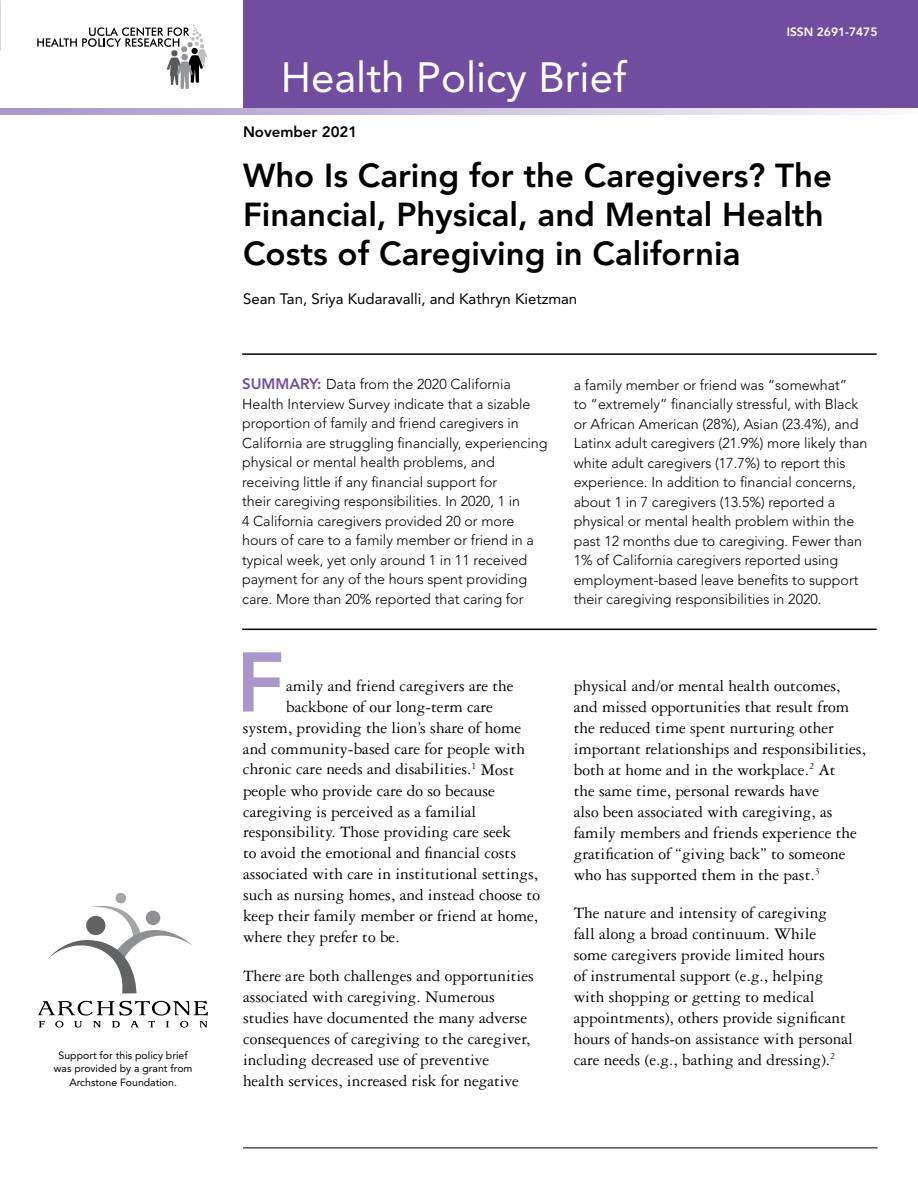
<style>
.page{position:relative;width:918px;height:1188px;background:#fff}
.page>*{position:absolute;margin:0;border:0;box-sizing:border-box;transform-origin:0 0}
.Intro_Paragraph_2{font:800 83.55px "Avenir";color:#aa96c8}
.Masthead_Title{font:42px "Avenir";color:#fff}
.Main_Title{font:800 33px/39px "Avenir";color:#000}
.Text_2{font:17.25px/21px "Garamond Three";color:#000}
.Intro_Paragraph_2-2{font:17.25px "Garamond Three";color:#000}
.Author_Names{font:15px "Avenir";color:#000}
.Publication_Date{font:800 15px "Avenir";color:#000}
.Summary_Text{font:300 14.25px/19.5px "Avenir";color:#000}
.t1{font:800 12px "Avenir";color:#fff}
.t2{font:10.5px/13.5px "Avenir";color:#000;text-align:center}
.s1{color:#704d9f}
.s2{color:#fff}
.s3{font-weight:800;font-size:15px;color:#704d9f}
</style>
<div class="page">
<div style="left:243px;top:0;width:675px;height:108px;background:#704d9f"></div>
<svg style="left:0;top:108px;width:881px;height:7px;background:#cdc2e0"></svg>
<svg style="left:37px;top:24px;width:170px;height:65px"></svg>
<hr style="left:243px;top:1148px;width:635px;height:1px;background:#000">
<hr style="left:242px;top:353px;width:635px;height:2px;background:#000">
<hr style="left:242px;top:629px;width:635px;height:1px;background:#000">
<svg style="left:48px;top:900px;width:144px;height:93px"></svg>
<div style="left:86px;top:916px;width:19px;height:19px;background:#626365;border-radius:50%"></div>
<div style="left:116px;top:893px;width:10px;height:10px;background:#a4a6a9;border-radius:50%"></div>
<div style="left:146px;top:911px;width:14px;height:14px;background:#8e9092;border-radius:50%"></div>
<svg style="left:38px;top:1001px;width:170px;height:27px"></svg>
<p class="t2" style="left:54px;top:1049px;width:140px">Support for this policy brief was provided by a grant from<br>Archstone Foundation.</p>
<p class="t1" style="left:787px;top:25px;width:92px">ISSN 2691-7475</p>
<p class="Masthead_Title" style="left:281px;top:54px;width:359px">Health Policy Brief<span class="s1">:</span></p>
<h2 class="Publication_Date" style="left:243px;top:123px;width:120px">November 2021<span class="s2">:</span></h2>
<h1 class="Main_Title" style="left:243px;top:156px;width:591px">Who Is Caring for the Caregivers? The<br>Financial, Physical, and Mental Health<br>Costs of Caregiving in California<span class="s2">:</span></h1>
<h2 class="Author_Names" style="left:243px;top:290px;width:340px">Sean Tan, Sriya Kudaravalli, and Kathryn Kietzman<span class="s2">:</span></h2>
<p class="Summary_Text" style="left:242px;top:375px;width:307px"><span class="s3">SUMMARY:</span> Data from the 2020 California Health Interview Survey indicate that a sizable proportion of family and friend caregivers in California are struggling financially, experiencing physical or mental health problems, and receiving little if any financial support for<br>their caregiving responsibilities. In 2020, 1 in<br>4 California caregivers provided 20 or more hours of care to a family member or friend in a typical week, yet only around 1 in 11 received payment for any of the hours spent providing care. More than 20% reported that caring for</p>
<p class="Summary_Text" style="left:574px;top:375px;width:295px">a family member or friend was “somewhat”<br>to “extremely” financially stressful, with Black or African American (28%), Asian (23.4%), and Latinx adult caregivers (21.9%) more likely than white adult caregivers (17.7%) to report this experience. In addition to financial concerns, about 1 in 7 caregivers (13.5%) reported a physical or mental health problem within the past 12 months due to caregiving. Fewer than 1% of California caregivers reported using employment-based leave benefits to support their caregiving responsibilities in 2020.<span class="s2">:</span></p>
<p class="Intro_Paragraph_2" style="left:236px;top:633px;width:50px">F</p>
<p class="Intro_Paragraph_2-2" style="left:286px;top:676px;width:229px">amily and friend caregivers are the</p>
<p class="Intro_Paragraph_2-2" style="left:286px;top:697px;width:208px">backbone of our long-term care</p>
<p class="Intro_Paragraph_2-2" style="left:243px;top:718px;width:280px">system, providing the lion’s share of home</p>
<p class="Intro_Paragraph_2-2" style="left:243px;top:739px;width:284px">and community-based care for people with</p>
<p class="Intro_Paragraph_2-2" style="left:243px;top:760px;width:273px">chronic care needs and disabilities.<sup>1</sup> Most</p>
<p class="Intro_Paragraph_2-2" style="left:243px;top:781px;width:254px">people who provide care do so because</p>
<p class="Intro_Paragraph_2-2" style="left:243px;top:802px;width:235px">caregiving is perceived as a familial</p>
<p class="Intro_Paragraph_2-2" style="left:243px;top:823px;width:270px">responsibility. Those providing care seek</p>
<p class="Intro_Paragraph_2-2" style="left:243px;top:844px;width:275px">to avoid the emotional and financial costs</p>
<p class="Intro_Paragraph_2-2" style="left:243px;top:865px;width:297px">associated with care in institutional settings,</p>
<p class="Intro_Paragraph_2-2" style="left:243px;top:886px;width:299px">such as nursing homes, and instead choose to</p>
<p class="Intro_Paragraph_2-2" style="left:243px;top:907px;width:297px">keep their family member or friend at home,</p>
<p class="Intro_Paragraph_2-2" style="left:243px;top:928px;width:158px">where they prefer to be.</p>
<p class="Text_2" style="left:243px;top:965px;width:292px">There are both challenges and opportunities associated with caregiving. Numerous studies have documented the many adverse consequences of caregiving to the caregiver, including decreased use of preventive health services, increased risk for negative</p>
<p class="Text_2" style="left:574px;top:675px;width:294px">physical and/or mental health outcomes, and missed opportunities that result from the reduced time spent nurturing other important relationships and responsibilities, both at home and in the workplace.<sup>2</sup> At<br>the same time, personal rewards have<br>also been associated with caregiving, as family members and friends experience the gratification of “giving back” to someone who has supported them in the past.<sup>3</sup></p>
<p class="Text_2" style="left:574px;top:902px;width:281px">The nature and intensity of caregiving<br>fall along a broad continuum. While some caregivers provide limited hours<br>of instrumental support (e.g., helping with shopping or getting to medical appointments), others provide significant hours of hands-on assistance with personal care needs (e.g., bathing and dressing).<sup>2</sup></p>
</div>
